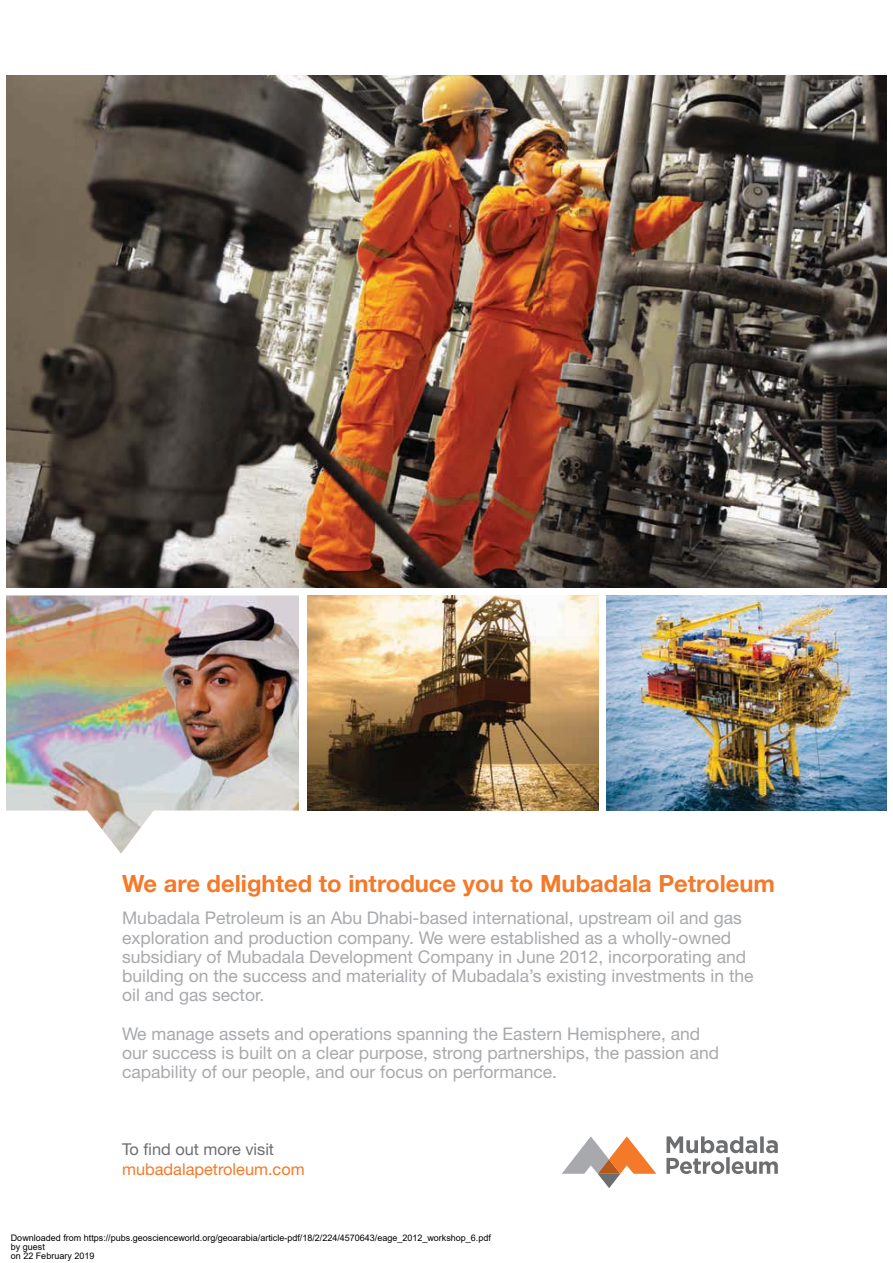
<style>
.page{position:relative;width:893px;height:1263px;background:#fff}
.page>*{position:absolute;margin:0;border:0;box-sizing:border-box;transform-origin:0 0}
.t1{font:700 23.85px "Helvetica Neue LT Std";color:#f47929}
.t2{font:17.55px/19.2px "Helvetica Neue LT Std";color:#a7a9ac}
.t3{font:16.35px "Helvetica Neue LT Std";color:#f47929}
.t4{font:16.35px "Helvetica Neue LT Std";color:#6d6e70}
.t5{font:9px/9px "Arial";color:#000}
</style>
<div class="page">
<img style="left:6px;top:76px;width:880px;height:511px">
<img style="left:308px;top:595px;width:290px;height:216px">
<img style="left:607px;top:595px;width:279px;height:216px">
<img style="left:6px;top:595px;width:293px;height:259px">
<svg style="left:666px;top:1136px;width:112px;height:38px"></svg>
<svg style="left:562px;top:1136px;width:94px;height:52px"></svg>
<h1 class="t1" style="left:122px;top:875px;width:654px">We are delighted to introduce you to Mubadala Petroleum</h1>
<p class="t2" style="left:122px;top:910px;width:633px">Mubadala Petroleum is an Abu Dhabi-based international, upstream oil and gas exploration and production company. We were established as a wholly-owned subsidiary of Mubadala Development Company in June 2012, incorporating and building on the success and materiality of Mubadala’s existing investments in the oil and gas sector.</p>
<p class="t2" style="left:122px;top:1025px;width:599px">We manage assets and operations spanning the Eastern Hemisphere, and our success is built on a clear purpose, strong partnerships, the passion and capability of our people, and our focus on performance.</p>
<p class="t4" style="left:122px;top:1144px;width:154px">To find out more visit</p>
<p class="t3" style="left:122px;top:1163px;width:184px">mubadalapetroleum.com</p>
<p class="t5" style="left:11px;top:1234px;width:482px">Downloaded from https://pubs.geoscienceworld.org/geoarabia/article-pdf/18/2/224/4570643/eage_2012_workshop_6.pdf by guest<br>on 22 February 2019</p>
</div>
